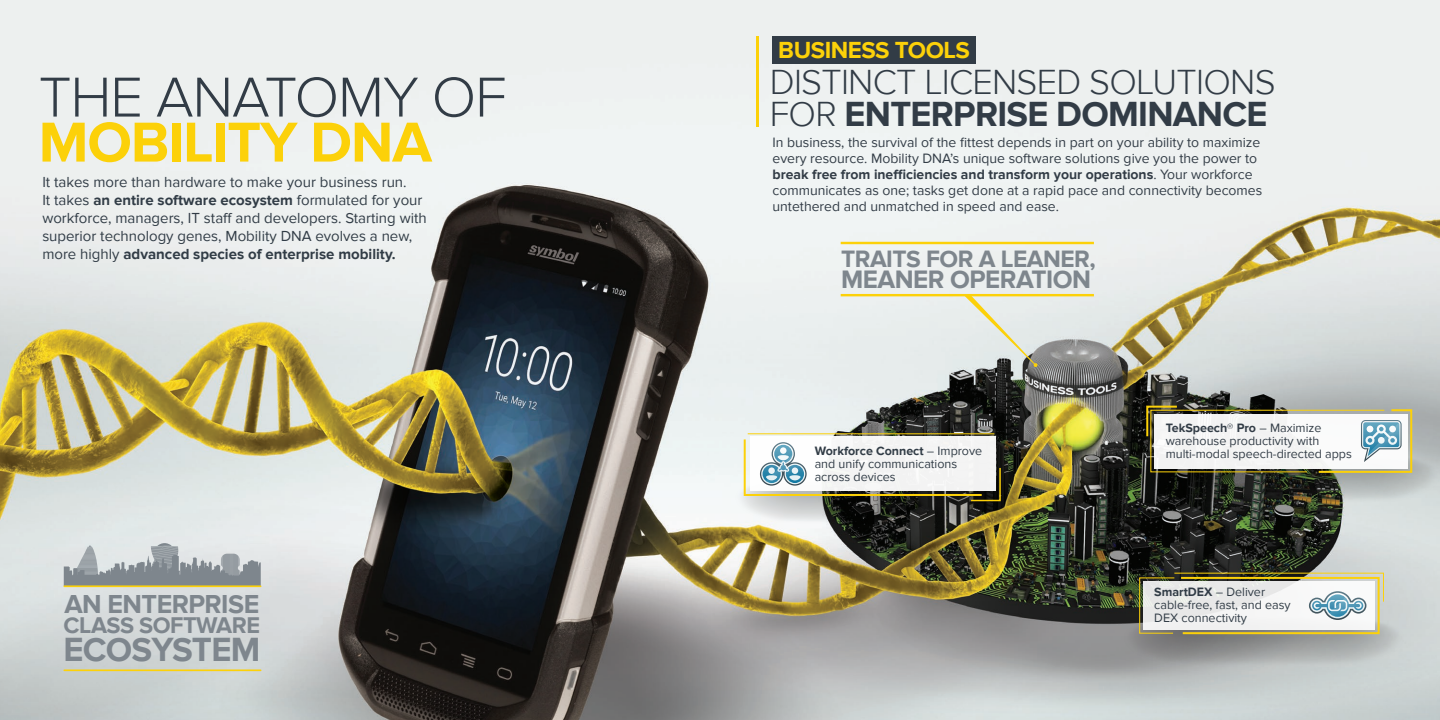
<style>
.page{position:relative;width:1440px;height:720px;background:#fff}
.page>*{position:absolute;margin:0;border:0;box-sizing:border-box;transform-origin:0 0}
.t1{font:300 58.3px "Proxima Nova";letter-spacing:-.02em;color:#323c46}
.t2{font:700 58.3px "Proxima Nova";letter-spacing:-.02em;color:#fcd109}
.t3{font:300 36px/32px "Proxima Nova";letter-spacing:-.02em;color:#323c46}
.t4{font:700 34.6px "Proxima Nova";letter-spacing:-.02em;color:#7e868d}
.t5{font:700 26.8px "Proxima Nova";letter-spacing:-.02em;color:#7e868d}
.t6{font:700 26px "Proxima Nova";letter-spacing:-.02em;color:#7e868d}
.t7{font:700 24.5px "Proxima Nova";letter-spacing:-.02em;color:#7e868d}
.t8{font:700 24px "Proxima Nova";letter-spacing:-.02em;color:#fcd109}
.t9{font:700 23.4px "Proxima Nova";letter-spacing:-.02em;color:#7e868d}
.t10{font:15px/18px "Proxima Nova";color:#313c46}
.t11{font:14px/16px "Proxima Nova";color:#323c46}
.t12{font:12.5px/13px "Proxima Nova";color:#313c46}
.t13{font:12.5px/13px "Proxima Nova";color:#323c46}
.s1{font-weight:700}
</style>
<div class="page">
<img style="left:0;top:0;width:1440px;height:720px">
<hr style="left:748px;top:433px;width:246px;height:1px;background:#fcd109">
<svg style="left:734px;top:437px;width:299px;height:88px"></svg>
<svg style="left:1126px;top:405px;width:314px;height:99px"></svg>
<svg style="left:1122px;top:572px;width:283px;height:95px"></svg>
<svg style="left:64px;top:543px;width:197px;height:42px;background:#acb2b6"></svg>
<hr style="left:64px;top:585px;width:197px;height:2px;background:#fcd109">
<hr style="left:64px;top:669px;width:197px;height:2px;background:#fcd109">
<div style="left:772px;top:36px;width:204px;height:28px;background:#323c46"></div>
<hr style="left:757px;top:36px;width:2px;height:90px;background:#fcd109">
<hr style="left:841px;top:294px;width:253px;height:2px;background:#fcd109">
<hr style="left:841px;top:242px;width:253px;height:2px;background:#fcd109">
<svg style="left:965px;top:296px;width:73px;height:71px;background:#dee0d4"></svg>
<h1 class="t1" style="left:39px;top:64px;width:469px">THE ANATOMY OF</h1>
<h1 class="t2" style="left:39px;top:109px;width:395px">MOBILITY DNA</h1>
<p class="t10" style="left:42px;top:173px;width:386px">It takes more than hardware to make your business run.<br>It takes <span class="s1">an entire software ecosystem</span> formulated for your workforce, managers, IT staff and developers. Starting with superior technology genes, Mobility DNA evolves a new, more highly <span class="s1">advanced species of enterprise mobility.</span></p>
<h3 class="t5" style="left:64px;top:588px;width:196px">AN ENTERPRISE</h3>
<h3 class="t9" style="left:64px;top:612px;width:198px">CLASS SOFTWARE</h3>
<h3 class="t4" style="left:63px;top:630px;width:199px">ECOSYSTEM</h3>
<h3 class="t8" style="left:778px;top:36px;width:193px">BUSINESS TOOLS</h3>
<h2 class="t3" style="left:770px;top:67px;width:507px">DISTINCT LICENSED SOLUTIONS<br>FOR <span class="s1">ENTERPRISE DOMINANCE</span></h2>
<p class="t11" style="left:772px;top:134px;width:491px">In business, the survival of the fittest depends in part on your ability to maximize every resource. Mobility DNA’s unique software solutions give you the power to <span class="s1">break free from inefficiencies and transform your operations</span>. Your workforce communicates as one; tasks get done at a rapid pace and connectivity becomes untethered and unmatched in speed and ease.</p>
<h3 class="t7" style="left:841px;top:245px;width:256px">TRAITS FOR A LEANER,</h3>
<h3 class="t6" style="left:841px;top:265px;width:252px">MEANER OPERATION</h3>
<p class="t12" style="left:815px;top:445px;width:169px"><span class="s1">Workforce Connect</span> – Improve and unify communications across devices</p>
<p class="t13" style="left:1166px;top:421px;width:188px"><span class="s1">TekSpeech® Pro</span> – Maximize warehouse productivity with multi-modal speech-directed apps</p>
<p class="t12" style="left:1154px;top:585px;width:138px"><span class="s1">SmartDEX</span> – Deliver cable-free, fast, and easy</p>
<p class="t12" style="left:1154px;top:611px;width:94px">DEX connectivity</p>
</div>
